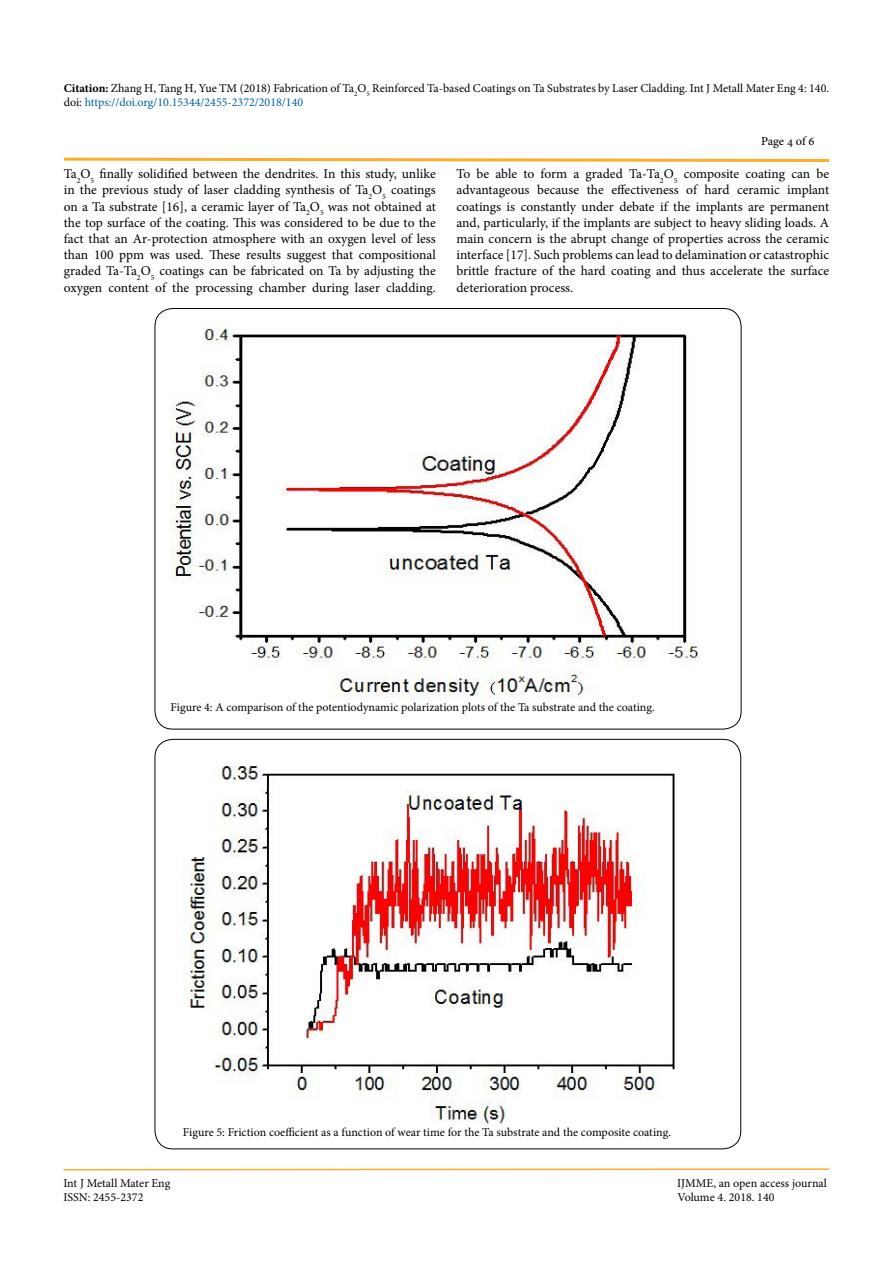
<style>
.page{position:relative;width:893px;height:1263px;background:#fff}
.page>*{position:absolute;margin:0;border:0;box-sizing:border-box;transform-origin:0 0}
.t1{font:13.5px/16.2px "Minion Pro";color:#000;text-align:justify}
.t2{font:12px/14.4px "Minion Pro";color:#000}
.t3{font:12px "Adobe Hebrew";letter-spacing:-.01em;color:#000}
.s1{font-weight:700}
.s2{color:#0060a8}
</style>
<div class="page">
<svg style="left:63px;top:1168px;width:767px;height:3px;background:#fcd595"></svg>
<svg style="left:63px;top:157px;width:767px;height:5px"></svg>
<img style="left:171px;top:326px;width:530px;height:373px">
<img style="left:183px;top:766px;width:492px;height:359px">
<p class="t2" style="left:64px;top:81px;width:767px"><span class="s1">Citation:</span> Zhang H, Tang H, Yue TM (2018) Fabrication of Ta<sub>2</sub>O<sub>5</sub> Reinforced Ta-based Coatings on Ta Substrates by Laser Cladding. Int J Metall Mater Eng 4: 140. doi: <span class="s2">https://doi.org/10.15344/2455-2372/2018/140</span></p>
<p class="t3" style="left:761px;top:134px;width:55px">Page 4 of 6</p>
<p class="t1" style="left:456px;top:166px;width:374px">To be able to form a graded Ta-Ta<sub>2</sub>O<sub>5</sub> composite coating can be advantageous because the effectiveness of hard ceramic implant coatings is constantly under debate if the implants are permanent and, particularly, if the implants are subject to heavy sliding loads. A main concern is the abrupt change of properties across the ceramic interface [17]. Such problems can lead to delamination or catastrophic brittle fracture of the hard coating and thus accelerate the surface deterioration process.</p>
<p class="t1" style="left:64px;top:166px;width:374px">Ta<sub>2</sub>O<sub>5</sub> finally solidified between the dendrites. In this study, unlike in the previous study of laser cladding synthesis of Ta<sub>2</sub>O<sub>5</sub> coatings on a Ta substrate [16], a ceramic layer of Ta<sub>2</sub>O<sub>5</sub> was not obtained at the top surface of the coating. This was considered to be due to the fact that an Ar-protection atmosphere with an oxygen level of less than 100 ppm was used. These results suggest that compositional graded Ta-Ta<sub>2</sub>O<sub>5</sub> coatings can be fabricated on Ta by adjusting the oxygen content of the processing chamber during laser cladding.</p>
<p class="t2" style="left:171px;top:700px;width:486px">Figure 4: A comparison of the potentiodynamic polarization plots of the Ta substrate and the coating.</p>
<p class="t2" style="left:183px;top:1125px;width:490px">Figure 5: Friction coefficient as a function of wear time for the Ta substrate and the composite coating.</p>
<p class="t2" style="left:63px;top:1176px;width:108px">Int J Metall Mater Eng</p>
<p class="t2" style="left:677px;top:1176px;width:151px">IJMME, an open access journal</p>
<p class="t2" style="left:63px;top:1190px;width:82px">ISSN: 2455-2372</p>
<p class="t2" style="left:677px;top:1190px;width:99px">Volume 4. 2018. 140</p>
</div>
